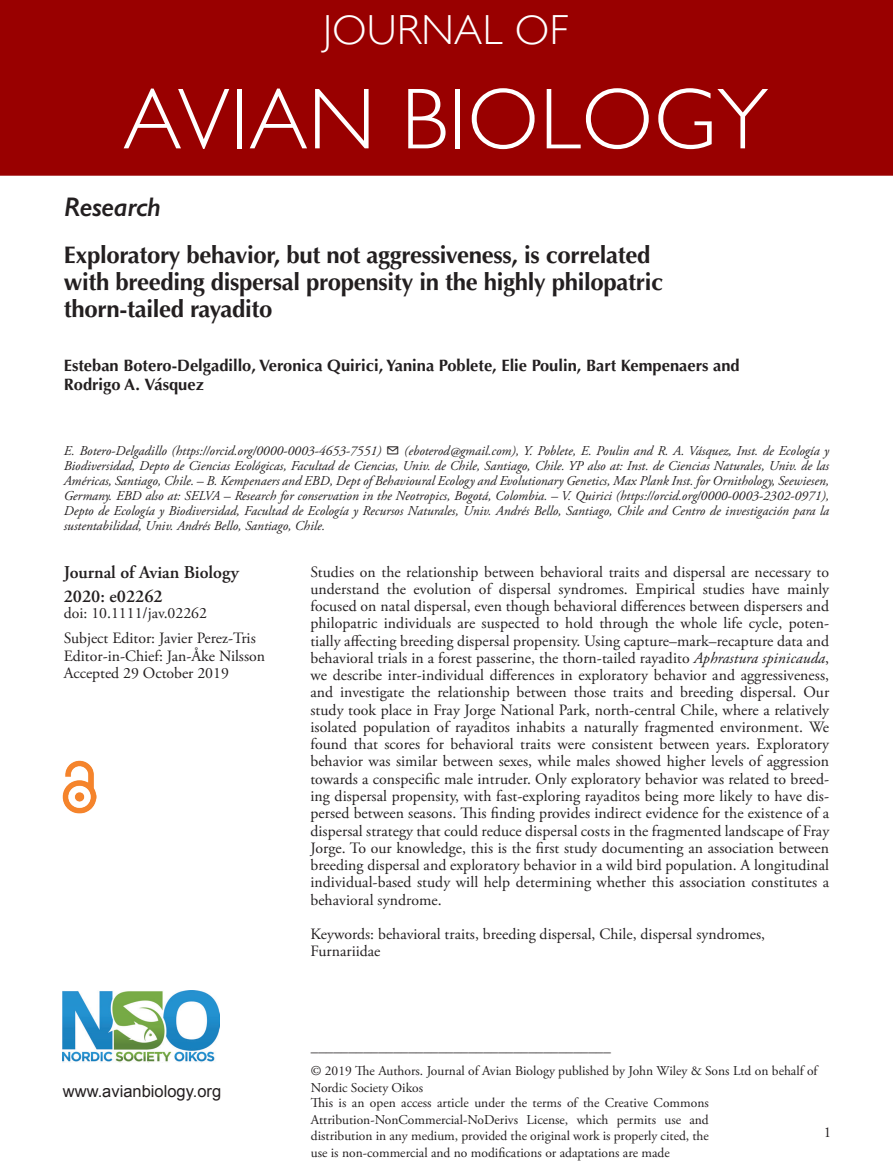
<style>
.page{position:relative;width:893px;height:1174px;background:#fff}
.page>*{position:absolute;margin:0;border:0;box-sizing:border-box;transform-origin:0 0}
.JAB_Title{font:300 87px "Gill Sans";letter-spacing:.01em;color:#fff}
.JAB_Title-2{font:300 42px "Gill Sans";letter-spacing:.01em;color:#fff}
.AT_TYPE{font:italic 600 27px "Gill Sans";letter-spacing:-.015em;color:#231f20}
.CT{font:700 24px/27px "Optima LT Std";letter-spacing:-.015em;color:#231f20}
.Corres{font:600 18px "Adobe Garamond Pro";color:#231f20}
.AU{font:700 16.5px/19.5px "Optima LT Std";color:#231f20}
.t1{font:16.5px "Arial";color:#231f20}
.ABS_TXT{font:15.75px/17.2px "Adobe Garamond Pro";color:#231f20;text-align:justify}
.Keywords{font:15.75px/17.2px "Adobe Garamond Pro";color:#231f20}
.Doi_No{font:15.75px "Adobe Garamond Pro";color:#231f20}
.t2{font:15px "Adobe Garamond Pro";color:#231f20}
.Address{font:italic 13.5px/15px "Adobe Garamond Pro";color:#231f20;text-align:justify}
.FM_Note{font:13.5px/16.8px "Adobe Garamond Pro";color:#231f20}
.s1{font-style:italic}
</style>
<div class="page">
<img style="left:63px;top:990px;width:156px;height:72px">
<div style="left:0;top:0;width:893px;height:176px;background:#900"></div>
<img style="left:63px;top:760px;width:34px;height:53px">
<p class="JAB_Title-2" style="left:323px;top:-3px;width:247px">JOURNAL OF</p>
<p class="JAB_Title" style="left:123px;top:51px;width:646px">AVIAN BIOLOGY</p>
<p class="AT_TYPE" style="left:64px;top:191px;width:99px">Research</p>
<p class="CT" style="left:64px;top:242px;width:601px">Exploratory behavior, but not aggressiveness, is correlated with breeding dispersal propensity in the highly philopatric thorn-tailed rayadito</p>
<p class="AU" style="left:64px;top:356px;width:677px">Esteban Botero-Delgadillo, Veronica Quirici, Yanina Poblete, Elie Poulin, Bart Kempenaers and<br>Rodrigo A. Vásquez</p>
<p class="Address" style="left:64px;top:443px;width:767px">E. Botero-Delgadillo (https://orcid.org/0000-0003-4653-7551) ✉ (eboterod@gmail.com), Y. Poblete, E. Poulin and R. A. Vásquez, Inst. de Ecología y Biodiversidad, Depto de Ciencias Ecológicas, Facultad de Ciencias, Univ. de Chile, Santiago, Chile. YP also at: Inst. de Ciencias Naturales, Univ. de las Américas, Santiago, Chile. – B. Kempenaers and EBD, Dept of Behavioural Ecology and Evolutionary Genetics, Max Plank Inst. for Ornithology, Seewiesen, Germany. EBD also at: SELVA – Research for conservation in the Neotropics, Bogotá, Colombia. – V. Quirici (https://orcid.org/0000-0003-2302-0971), Depto de Ecología y Biodiversidad, Facultad de Ecología y Recursos Naturales, Univ. Andrés Bello, Santiago, Chile and Centro de investigación para la sustentabilidad, Univ. Andrés Bello, Santiago, Chile.</p>
<p class="Corres" style="left:64px;top:562px;width:177px">Journal of Avian Biology</p>
<p class="Corres" style="left:64px;top:586px;width:100px">2020: e02262</p>
<p class="Corres" style="left:64px;top:584px;width:111px">00: 1–12, 2019</p>
<p class="Doi_No" style="left:64px;top:603px;width:145px">doi: 10.1111/jav.02262</p>
<p class="ABS_TXT" style="left:64px;top:630px;width:193px">Subject Editor: Javier Perez-Tris</p>
<p class="ABS_TXT" style="left:64px;top:647px;width:203px">Editor-in-Chief: Jan-Åke Nilsson</p>
<p class="ABS_TXT" style="left:64px;top:665px;width:167px">Accepted 29 October 2019</p>
<p class="t1" style="left:63px;top:1080px;width:160px">www.avianbiology.org</p>
<p class="ABS_TXT" style="left:310px;top:563px;width:520px">Studies on the relationship between behavioral traits and dispersal are necessary to understand the evolution of dispersal syndromes. Empirical studies have mainly focused on natal dispersal, even though behavioral differences between dispersers and philopatric individuals are suspected to hold through the whole life cycle, poten&shy;tially affecting breeding dispersal propensity. Using capture–mark–recapture data and behavioral trials in a forest passerine, the thorn-tailed rayadito <span class="s1">Aphrastura spinicauda</span>, we describe inter-individual differences in exploratory behavior and aggressiveness, and investigate the relationship between those traits and breeding dispersal. Our study took place in Fray Jorge National Park, north-central Chile, where a relatively isolated population of rayaditos inhabits a naturally fragmented environment. We found that scores for behavioral traits were consistent between years. Exploratory behavior was similar between sexes, while males showed higher levels of aggression towards a conspecific male intruder. Only exploratory behavior was related to breed&shy;ing dispersal propensity, with fast-exploring rayaditos being more likely to have dis&shy;persed between seasons. This finding provides indirect evidence for the existence of a dispersal strategy that could reduce dispersal costs in the fragmented landscape of Fray Jorge. To our knowledge, this is the first study documenting an association between breeding dispersal and exploratory behavior in a wild bird population. A longitudinal individual-based study will help determining whether this association constitutes a behavioral syndrome.</p>
<p class="Keywords" style="left:310px;top:926px;width:456px">Keywords: behavioral traits, breeding dispersal, Chile, dispersal syndromes,<br>Furnariidae</p>
<p class="t2" style="left:311px;top:1042px;width:301px">––––––––––––––––––––––––––––––––––––––––</p>
<p class="FM_Note" style="left:311px;top:1062px;width:508px">© 2019 The Authors. Journal of Avian Biology published by John Wiley &amp; Sons Ltd on behalf of<br>Nordic Society Oikos</p>
<p class="FM_Note" style="left:311px;top:1094px;width:399px;text-align:justify">This is an open access article under the terms of the Creative Commons Attribution-NonCommercial-NoDerivs License, which permits use and distribution in any medium, provided the original work is properly cited, the use is non-commercial and no modifications or adaptations are made</p>
<p class="t2" style="left:824px;top:1123px;width:9px">1</p>
</div>
